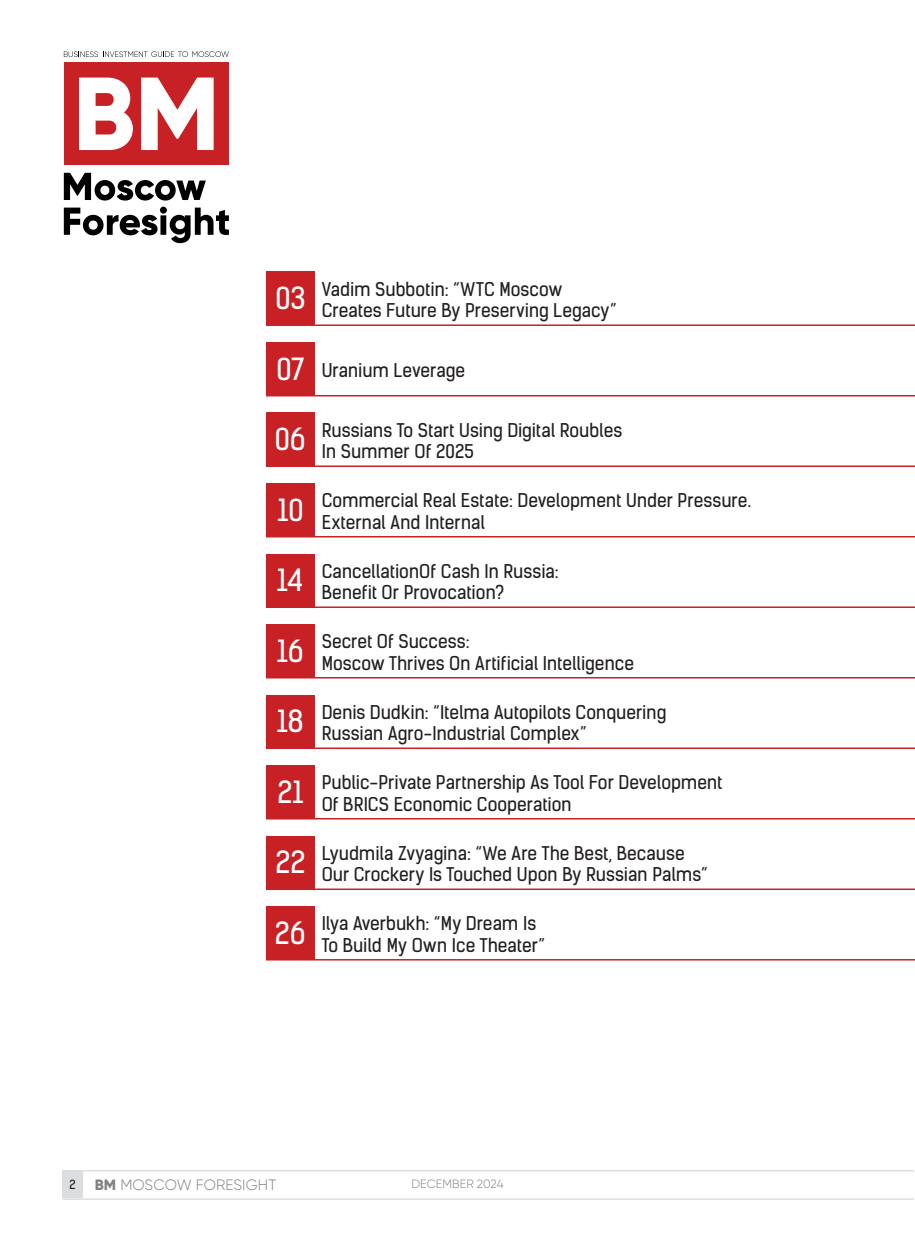
<style>
.page{position:relative;width:915px;height:1234px;background:#fff}
.page>*{position:absolute;margin:0;border:0;box-sizing:border-box;transform-origin:0 0}
.t1{font:29.1px "Kelson Sans";color:#fff}
.t2{font:18px/21.6px "Kelson Sans";letter-spacing:-.005em;color:#231f20}
.t3{font:300 15px "Gilroy";letter-spacing:.01em;color:#808285}
.t4{font:300 12px "Gilroy";letter-spacing:.01em;color:#808285}
.t5{font:12px "Kelson Sans";color:#231f20}
.s1{font-weight:800}
</style>
<div class="page">
<div style="left:266px;top:272px;width:49px;height:53px;background:#c72126"></div>
<hr style="left:266px;top:324px;width:648px;height:2px;background:#c72126">
<div style="left:266px;top:342px;width:49px;height:53px;background:#c72126"></div>
<hr style="left:266px;top:395px;width:648px;height:1px;background:#c72126">
<div style="left:266px;top:413px;width:49px;height:53px;background:#c72126"></div>
<hr style="left:266px;top:465px;width:648px;height:2px;background:#c72126">
<div style="left:266px;top:483px;width:49px;height:53px;background:#c72126"></div>
<hr style="left:266px;top:536px;width:648px;height:1px;background:#c72126">
<div style="left:266px;top:553px;width:49px;height:54px;background:#c72126"></div>
<hr style="left:266px;top:606px;width:648px;height:2px;background:#c72126">
<div style="left:266px;top:624px;width:49px;height:53px;background:#c72126"></div>
<hr style="left:266px;top:676px;width:648px;height:2px;background:#c72126">
<div style="left:266px;top:694px;width:49px;height:54px;background:#c72126"></div>
<hr style="left:266px;top:747px;width:648px;height:1px;background:#c72126">
<div style="left:266px;top:765px;width:49px;height:53px;background:#c72126"></div>
<hr style="left:266px;top:817px;width:648px;height:2px;background:#c72126">
<div style="left:266px;top:835px;width:49px;height:54px;background:#c72126"></div>
<hr style="left:266px;top:888px;width:648px;height:1px;background:#c72126">
<div style="left:266px;top:906px;width:49px;height:53px;background:#c72126"></div>
<hr style="left:266px;top:958px;width:648px;height:2px;background:#c72126">
<div style="left:64px;top:62px;width:165px;height:103px;background:#c72126"></div>
<svg style="left:64px;top:173px;width:142px;height:27px"></svg>
<svg style="left:64px;top:206px;width:165px;height:37px"></svg>
<svg style="left:64px;top:51px;width:165px;height:6px"></svg>
<svg style="left:79px;top:78px;width:54px;height:72px"></svg>
<svg style="left:141px;top:78px;width:72px;height:72px"></svg>
<hr style="left:63px;top:1169px;width:850px;height:2px;background:#dcdddf">
<hr style="left:63px;top:1197px;width:850px;height:2px;background:#dcdddf">
<div style="left:63px;top:1171px;width:20px;height:26px;background:#dcdddf"></div>
<p class="t1" style="left:275px;top:280px;width:32px">03</p>
<p class="t2" style="left:321px;top:278px;width:296px">Vadim Subbotin: “WTC Moscow<br>Creates Future By Preserving Legacy”</p>
<p class="t1" style="left:276px;top:351px;width:30px">07</p>
<p class="t2" style="left:321px;top:359px;width:145px">Uranium Leverage</p>
<p class="t1" style="left:275px;top:421px;width:32px">06</p>
<p class="t2" style="left:321px;top:419px;width:302px">Russians To Start Using Digital Roubles<br>In Summer Of 2025</p>
<p class="t1" style="left:277px;top:492px;width:28px">10</p>
<p class="t2" style="left:321px;top:489px;width:431px">Commercial Real Estate: Development Under Pressure.<br>External And Internal</p>
<p class="t1" style="left:277px;top:562px;width:28px">14</p>
<p class="t2" style="left:321px;top:560px;width:238px">CancellationOf Cash In Russia:</p>
<p class="t2" style="left:321px;top:581px;width:184px">Benefit Or Provocation?</p>
<p class="t1" style="left:277px;top:633px;width:28px">16</p>
<p class="t2" style="left:321px;top:630px;width:314px">Secret Of Success:<br>Moscow Thrives On Artificial Intelligence</p>
<p class="t1" style="left:277px;top:703px;width:28px">18</p>
<p class="t2" style="left:321px;top:701px;width:346px">Denis Dudkin: “Itelma Autopilots Conquering<br>Russian Agro-Industrial Complex”</p>
<p class="t1" style="left:277px;top:774px;width:27px">21</p>
<p class="t2" style="left:321px;top:771px;width:402px">Public-Private Partnership As Tool For Development<br>Of BRICS Economic Cooperation</p>
<p class="t1" style="left:275px;top:844px;width:31px">22</p>
<p class="t2" style="left:321px;top:842px;width:387px">Lyudmila Zvyagina: “We Are The Best, Because<br>Our Crockery Is Touched Upon By Russian Palms”</p>
<p class="t1" style="left:275px;top:914px;width:32px">26</p>
<p class="t2" style="left:321px;top:912px;width:225px">Ilya Averbukh: “My Dream Is<br>To Build My Own Ice Theater”</p>
<p class="t5" style="left:70px;top:1177px;width:8px">2</p>
<p class="t3" style="left:95px;top:1174px;width:183px"><span class="s1">BM</span> MOSCOW FORESIGHT</p>
<p class="t4" style="left:411px;top:1176px;width:94px">DECEMBER 2024</p>
</div>
